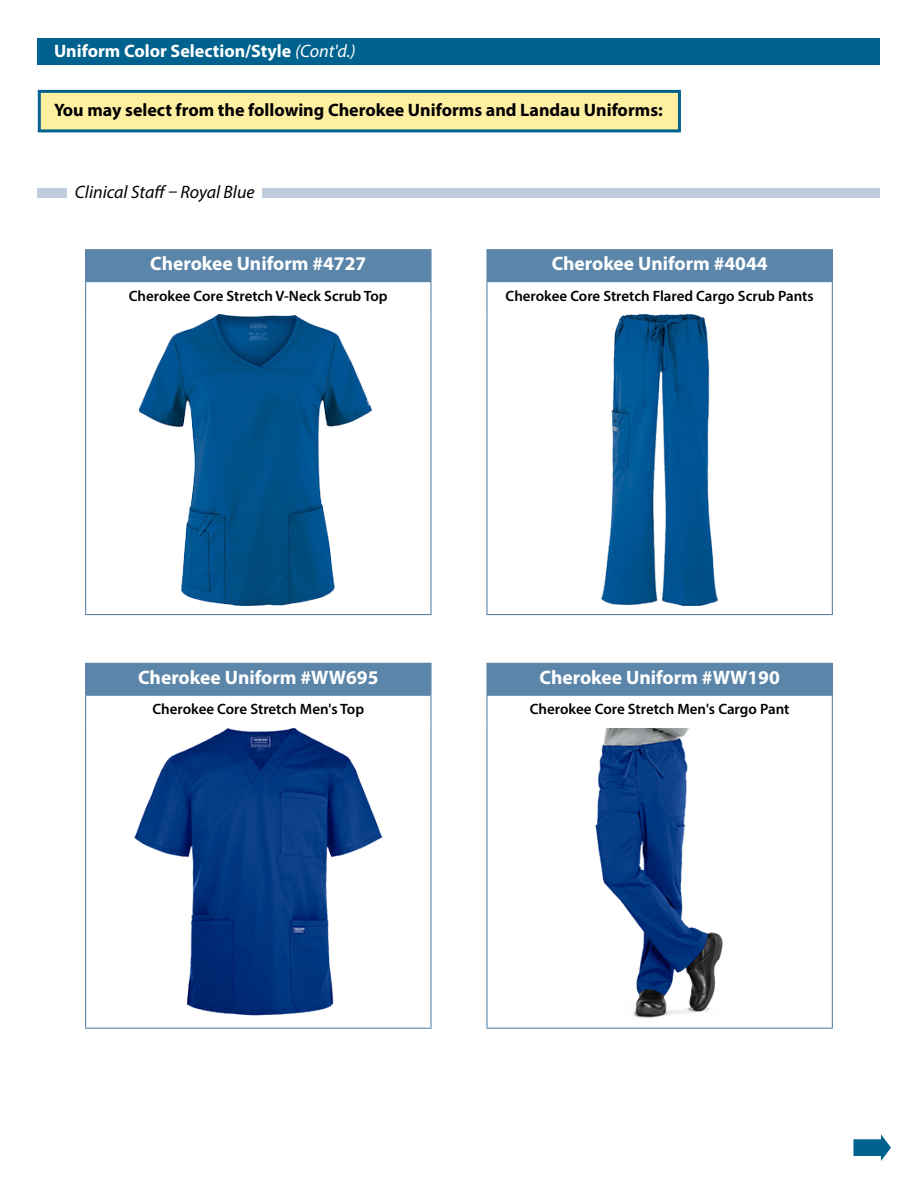
<style>
.page{position:relative;width:918px;height:1188px;background:#fff}
.page>*{position:absolute;margin:0;border:0;box-sizing:border-box;transform-origin:0 0}
.misc{font:700 19.5px "Myriad Pro";color:#fff}
.misc-2{font:700 18px "Myriad Pro";color:#000001}
.t1{font:700 18px "Myriad Pro";color:#fff}
.t2{font:italic 18px "Myriad Pro";color:#000001}
.misc-3{font:600 15px "Myriad Pro";color:#000001}
.s1{font-weight:400;font-style:italic}
</style>
<div class="page">
<div style="left:38px;top:90px;width:643px;height:42px;background:#ffefa1;border:3px solid #00628e"></div>
<div style="left:38px;top:38px;width:842px;height:27px;background:#00628e"></div>
<svg style="left:853px;top:1134px;width:38px;height:27px"></svg>
<img style="left:134px;top:729px;width:249px;height:286px">
<div style="left:86px;top:663px;width:345px;height:32px;background:#5b86aa"></div>
<hr style="left:85px;top:663px;width:347px;height:1px;background:#5b86aa">
<hr style="left:85px;top:664px;width:1px;height:31px;background:#5b86aa">
<hr style="left:430px;top:664px;width:2px;height:31px;background:#5b86aa">
<hr style="left:85px;top:726px;width:1px;height:302px;background:#5b86aa">
<hr style="left:430px;top:726px;width:2px;height:302px;background:#5b86aa">
<hr style="left:85px;top:1028px;width:347px;height:1px;background:#5b86aa">
<hr style="left:85px;top:695px;width:347px;height:1px;background:#5b86aa">
<hr style="left:85px;top:696px;width:1px;height:30px;background:#5b86aa">
<hr style="left:430px;top:696px;width:2px;height:30px;background:#5b86aa">
<div style="left:487px;top:663px;width:345px;height:32px;background:#5b86aa"></div>
<hr style="left:486px;top:663px;width:347px;height:1px;background:#5b86aa">
<hr style="left:486px;top:664px;width:2px;height:31px;background:#5b86aa">
<hr style="left:832px;top:664px;width:1px;height:31px;background:#5b86aa">
<hr style="left:486px;top:726px;width:2px;height:302px;background:#5b86aa">
<hr style="left:832px;top:726px;width:1px;height:302px;background:#5b86aa">
<hr style="left:486px;top:1028px;width:347px;height:1px;background:#5b86aa">
<hr style="left:486px;top:695px;width:347px;height:1px;background:#5b86aa">
<hr style="left:486px;top:696px;width:2px;height:30px;background:#5b86aa">
<hr style="left:832px;top:696px;width:1px;height:30px;background:#5b86aa">
<img style="left:596px;top:729px;width:127px;height:289px">
<div style="left:38px;top:188px;width:842px;height:9px;background:#bfcddc"></div>
<div style="left:67px;top:177px;width:195px;height:33px;background:#fff"></div>
<img style="left:140px;top:315px;width:233px;height:291px">
<div style="left:86px;top:250px;width:345px;height:32px;background:#5b86aa"></div>
<hr style="left:85px;top:249px;width:347px;height:1px;background:#5b86aa">
<hr style="left:85px;top:250px;width:1px;height:31px;background:#5b86aa">
<hr style="left:430px;top:250px;width:2px;height:31px;background:#5b86aa">
<hr style="left:85px;top:313px;width:1px;height:301px;background:#5b86aa">
<hr style="left:430px;top:313px;width:2px;height:301px;background:#5b86aa">
<hr style="left:85px;top:614px;width:347px;height:1px;background:#5b86aa">
<hr style="left:85px;top:281px;width:347px;height:1px;background:#5b86aa">
<hr style="left:85px;top:282px;width:1px;height:31px;background:#5b86aa">
<hr style="left:430px;top:282px;width:2px;height:31px;background:#5b86aa">
<img style="left:601px;top:315px;width:117px;height:291px">
<div style="left:487px;top:250px;width:345px;height:32px;background:#5b86aa"></div>
<hr style="left:486px;top:249px;width:347px;height:1px;background:#5b86aa">
<hr style="left:486px;top:250px;width:2px;height:31px;background:#5b86aa">
<hr style="left:832px;top:250px;width:1px;height:31px;background:#5b86aa">
<hr style="left:486px;top:313px;width:2px;height:301px;background:#5b86aa">
<hr style="left:832px;top:313px;width:1px;height:301px;background:#5b86aa">
<hr style="left:486px;top:614px;width:347px;height:1px;background:#5b86aa">
<hr style="left:486px;top:281px;width:347px;height:1px;background:#5b86aa">
<hr style="left:486px;top:282px;width:2px;height:31px;background:#5b86aa">
<hr style="left:832px;top:282px;width:1px;height:31px;background:#5b86aa">
<p class="t1" style="left:54px;top:39px;width:303px">Uniform Color Selection/Style <span class="s1">(Cont'd.)</span></p>
<p class="misc-2" style="left:54px;top:98px;width:610px">You may select from the following Cherokee Uniforms and Landau Uniforms:</p>
<p class="t2" style="left:75px;top:181px;width:181px">Clinical Staff – Royal Blue</p>
<p class="misc" style="left:150px;top:251px;width:217px">Cherokee Uniform #4727</p>
<p class="misc-3" style="left:129px;top:286px;width:260px">Cherokee Core Stretch V-Neck Scrub Top</p>
<p class="misc" style="left:552px;top:251px;width:217px">Cherokee Uniform #4044</p>
<p class="misc-3" style="left:506px;top:286px;width:310px">Cherokee Core Stretch Flared Cargo Scrub Pants</p>
<p class="misc" style="left:138px;top:665px;width:242px">Cherokee Uniform #WW695</p>
<p class="misc-3" style="left:152px;top:700px;width:213px">Cherokee Core Stretch Men's Top</p>
<p class="misc" style="left:539px;top:665px;width:242px">Cherokee Uniform #WW190</p>
<p class="misc-3" style="left:530px;top:700px;width:261px">Cherokee Core Stretch Men's Cargo Pant</p>
</div>
